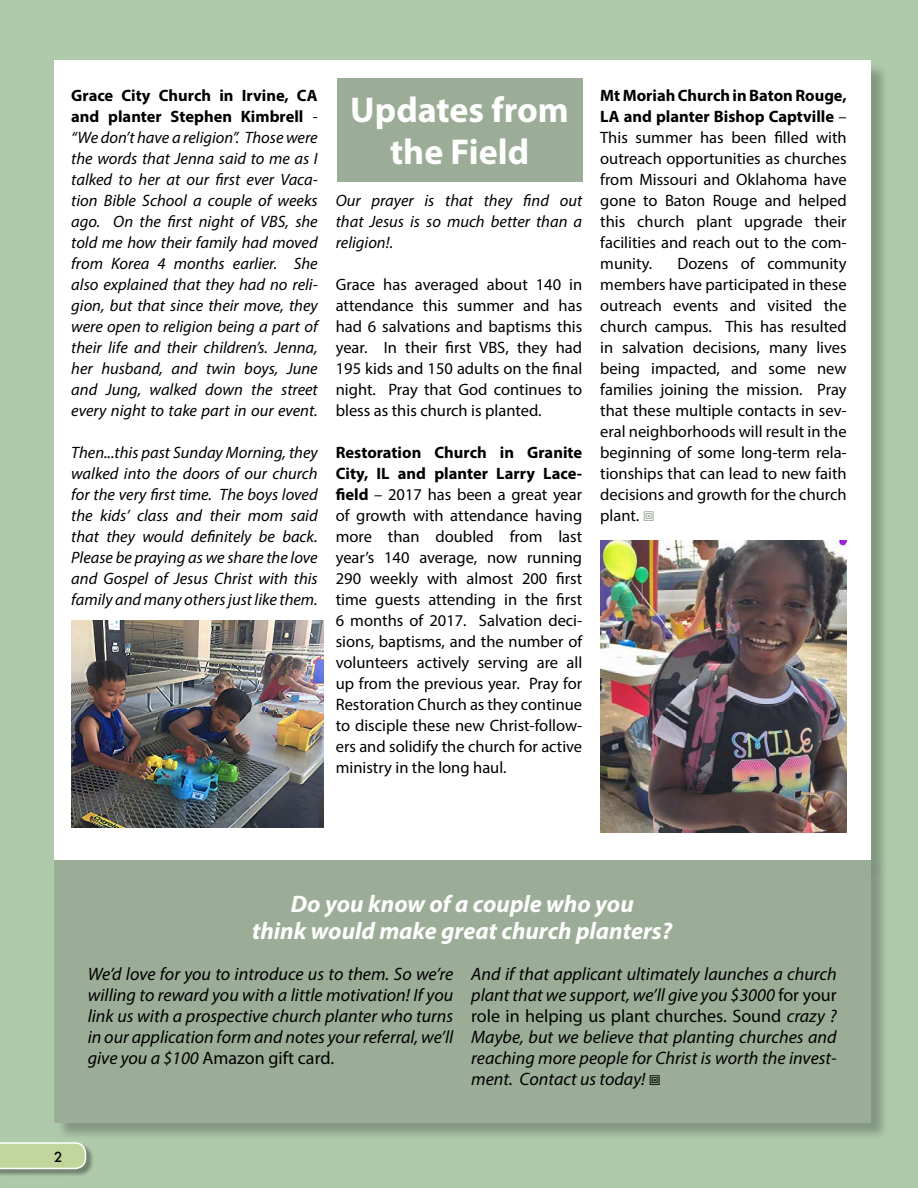
<style>
.page{position:relative;width:918px;height:1188px;background:#aecaaa}
.page>*{position:absolute;margin:0;border:0;box-sizing:border-box;transform-origin:0 0}
.body{font:700 36px/42px "Myriad Pro";color:#fff;text-align:center}
.body-2{font:italic 700 24px/27px "Myriad Pro";color:#fff;text-align:center}
.body-3{font:italic 18px/21px "Myriad Pro";color:#000;text-align:justify}
.body-4{font:16.5px/21px "Myriad Pro";color:#000;text-align:justify}
.body-5{font:italic 16.5px/21px "Myriad Pro";color:#000;text-align:justify}
.t1{font:500 13.5px "Futura";color:#000}
.s1{font-weight:700;font-style:normal}
.s2{font-style:normal}
.s3{font-weight:700}
</style>
<div class="page">
<div style="left:56px;top:63px;width:833px;height:816px;background:#000;opacity:.25"></div>
<div style="left:54px;top:61px;width:816px;height:799px;background:#fff"></div>
<img style="left:71px;top:620px;width:253px;height:208px">
<img style="left:600px;top:540px;width:247px;height:292px">
<div style="left:0;top:1143px;width:94px;height:34px;background:#000;opacity:.35"></div>
<svg style="left:0;top:1142px;width:86px;height:27px"></svg>
<div style="left:56px;top:862px;width:833px;height:279px;background:#000;opacity:.25"></div>
<div style="left:54px;top:860px;width:816px;height:262px;background:#9bad97"></div>
<div style="left:337px;top:78px;width:245px;height:104px;background:#9bad97"></div>
<p class="body-5" style="left:71px;top:84px;width:248px"><span class="s1">Grace City Church in Irvine, CA and planter Stephen Kimbrell</span> <span class="s2">- </span>“We don’t have a religion”. Those were the words that Jenna said to me as I talked to her at our first ever Vaca&shy;tion Bible School a couple of weeks ago. On the first night of VBS, she told me how their family had moved from Korea 4 months earlier. She also explained that they had no reli&shy;gion, but that since their move, they were open to religion being a part of their life and their children’s. Jenna, her husband, and twin boys, June and Jung, walked down the street every night to take part in our event.</p>
<p class="body-5" style="left:71px;top:441px;width:248px">Then...this past Sunday Morning, they walked into the doors of our church for the very first time. The boys loved the kids’ class and their mom said that they would definitely be back.<br>Please be praying as we share the love and Gospel of Jesus Christ with this family and many others just like them.</p>
<p class="body" style="left:350px;top:87px;width:220px">Updates from the Field</p>
<p class="body-5" style="left:336px;top:189px;width:248px">Our prayer is that they find out that Jesus is so much better than a religion!.</p>
<p class="body-4" style="left:336px;top:273px;width:248px">Grace has averaged about 140 in attendance this summer and has had 6 salvations and baptisms this year. In their first VBS, they had 195 kids and 150 adults on the final night. Pray that God continues to bless as this church is planted.</p>
<p class="body-4" style="left:336px;top:441px;width:248px"><span class="s3">Restoration Church in Granite City, IL and planter Larry Lace&shy;field</span> – 2017 has been a great year of growth with attendance having more than doubled from last year’s 140 average, now running 290 weekly with almost 200 first time guests attending in the first 6 months of 2017. Salvation deci&shy;sions, baptisms, and the number of volunteers actively serving are all up from the previous year. Pray for Restoration Church as they continue to disciple these new Christ-follow&shy;ers and solidify the church for active ministry in the long haul.</p>
<p class="body-4" style="left:600px;top:84px;width:248px"><span class="s3">Mt Moriah Church in Baton Rouge, LA and planter Bishop Captville</span> – This summer has been filled with outreach opportunities as churches from Missouri and Oklahoma have gone to Baton Rouge and helped this church plant upgrade their facilities and reach out to the com&shy;munity.</p>
<p class="body-4" style="left:600px;top:252px;width:248px;text-indent:77px">Dozens of community members have participated in these outreach events and visited the church campus. This has resulted in salvation decisions, many lives being impacted, and some new families joining the mission. Pray that these multiple contacts in sev&shy;eral neighborhoods will result in the beginning of some long-term rela&shy;tionships that can lead to new faith decisions and growth for the church plant.</p>
<p class="t1" style="left:54px;top:1147px;width:10px">2</p>
<p class="body-2" style="left:252px;top:889px;width:422px">Do you know of a couple who you<br>think would make great church planters?</p>
<p class="body-3" style="left:88px;top:963px;width:367px">We’d love for you to introduce us to them. So we’re willing to reward you with a little motivation! If you link us with a prospective church planter who turns in our application form and notes your referral, we’ll give you a $100 <span class="s2">Amazon gift card.</span></p>
<p class="body-3" style="left:471px;top:963px;width:367px">And if that applicant ultimately launches a church plant that we support, we’ll give you $3000 <span class="s2">for your role in helping us plant churches. Sound</span> crazy ?<br>Maybe, but we believe that planting churches and reaching more people for Christ is worth the invest&shy;ment. Contact us today!</p>
</div>
